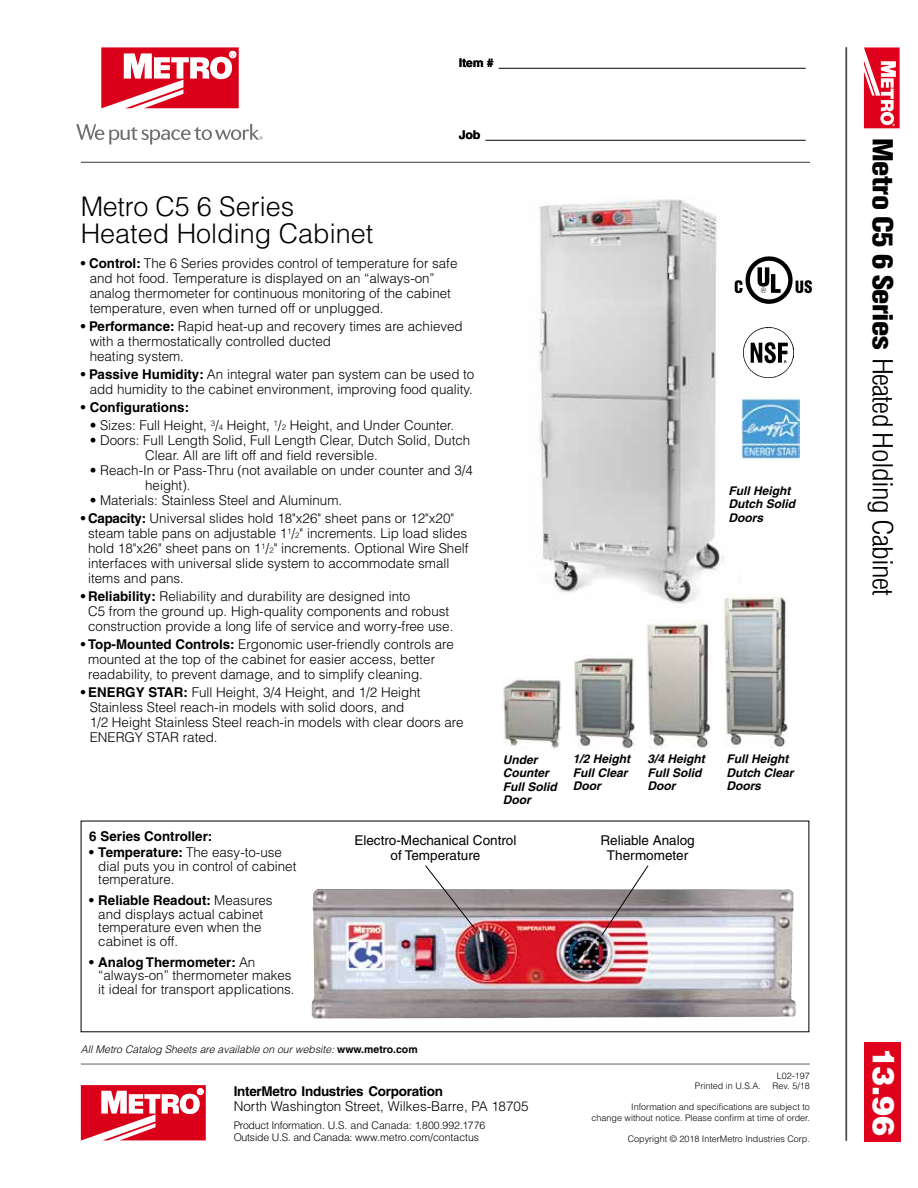
<style>
.page{position:relative;width:918px;height:1188px;background:#fff}
.page>*{position:absolute;margin:0;border:0;box-sizing:border-box;transform-origin:0 0}
.t1{font:900 30px "Helvetica";color:#fff}
.t2{font:300 27px/27px "Helvetica";color:#000}
.t3{font:300 condensed 27px "Helvetica";letter-spacing:-.02em;color:#000;scale:1.13 1}
.t4{font:300 13.5px/15px "Helvetica";color:#000}
.t5{font:13.5px/15px "Helvetica";color:#000;text-align:center}
.t6{font:700 13.5px "Helvetica";color:#000}
.t7{font:700 13.5px "Helvetica";letter-spacing:-.02em;color:#000}
.t8{font:italic 700 12px/13.5px "Helvetica";color:#000}
.t9{font:700 12px "Helvetica";color:#000}
.t10{font:300 10.5px/12px "Helvetica";letter-spacing:-.02em;color:#000}
.t11{font:italic 300 10.5px "Helvetica";color:#000}
.t12{font:300 9px/10.5px "Helvetica";color:#000;text-align:right}
.s1{font-weight:700}
.s2{font-size:7.8px}
.s3{font-weight:700;font-style:normal}
.s4{font-weight:900}
</style>
<div class="page">
<hr style="left:81px;top:162px;width:729px;height:1px;background:#6e6e6e">
<hr style="left:846px;top:47px;width:1px;height:1094px;background:#6e6e6e">
<svg style="left:101px;top:47px;width:138px;height:61px"></svg>
<svg style="left:76px;top:124px;width:187px;height:20px"></svg>
<svg style="left:81px;top:1085px;width:125px;height:55px"></svg>
<hr style="left:81px;top:1064px;width:729px;height:1px;background:#606060">
<div style="left:864px;top:1042px;width:37px;height:100px;background:#df001b"></div>
<svg style="left:864px;top:47px;width:36px;height:81px"></svg>
<img style="left:538px;top:199px;width:197px;height:406px">
<img style="left:726px;top:244px;width:86px;height:65px">
<img style="left:744px;top:327px;width:50px;height:50px">
<img style="left:741px;top:399px;width:59px;height:60px">
<img style="left:312px;top:889px;width:484px;height:130px">
<img style="left:646px;top:619px;width:65px;height:129px">
<img style="left:574px;top:656px;width:61px;height:93px">
<img style="left:503px;top:679px;width:58px;height:70px">
<img style="left:722px;top:595px;width:66px;height:152px">
<svg style="left:425px;top:865px;width:52px;height:66px"></svg>
<svg style="left:601px;top:865px;width:48px;height:71px"></svg>
<p class="t9" style="left:459px;top:55px;width:348px">Item # ______________________________________________</p>
<p class="t9" style="left:459px;top:127px;width:348px">Job ________________________________________________</p>
<h2 class="t2" style="left:81px;top:192px;width:294px">Metro C5 6 Series<br>Heated Holding Cabinet</h2>
<p class="t4" style="left:90px;top:256px;width:369px;text-indent:-9px"><span class="s1">• Control:</span> The 6 Series provides control of temperature for safe and hot food. Temperature is displayed on an “always-on” analog thermometer for continuous monitoring of the cabinet temperature, even when turned off or unplugged.</p>
<p class="t4" style="left:90px;top:319px;width:375px;text-indent:-9px"><span class="s1">• Performance:</span> Rapid heat-up and recovery times are achieved with a thermostatically controlled ducted<br>heating system.</p>
<p class="t4" style="left:81px;top:366px;width:395px;text-align:center"><span class="s1">• Passive Humidity:</span> An integral water pan system can be used to add humidity to the cabinet environment, improving food quality.</p>
<p class="t6" style="left:81px;top:399px;width:110px">• Configurations:</p>
<p class="t4" style="left:90px;top:418px;width:366px">• Sizes: Full Height, <sup>3</sup>/<span class="s2">4</span> Height, <sup>1</sup>/<span class="s2">2</span> Height, and Under Counter.</p>
<p class="t4" style="left:145px;top:433px;width:327px;text-indent:-56px">• Doors: Full Length Solid, Full Length Clear, Dutch Solid, Dutch<br>Clear. All are lift off and field reversible.</p>
<p class="t4" style="left:145px;top:463px;width:329px;text-indent:-56px">• Reach-In or Pass-Thru (not available on under counter and 3/4 height).</p>
<p class="t4" style="left:90px;top:493px;width:254px">• Materials: Stainless Steel and Aluminum.</p>
<p class="t4" style="left:88px;top:510px;width:382px;text-indent:-7px"><span class="s1">• Capacity:</span> Universal slides hold 18"x26" sheet pans or 12"x20" steam table pans on adjustable 1<sup>1</sup>/<span class="s2">2</span>" increments. Lip load slides hold 18"x26" sheet pans on 1<sup>1</sup>/<span class="s2">2</span>" increments. Optional Wire Shelf interfaces with universal slide system to accommodate small items and pans.</p>
<p class="t4" style="left:88px;top:589px;width:367px;text-indent:-7px"><span class="s1">• Reliability:</span> Reliability and durability are designed into<br>C5 from the ground up. High-quality components and robust construction provide a long life of service and worry-free use.</p>
<p class="t4" style="left:88px;top:636px;width:367px;text-indent:-7px"><span class="s1">• Top-Mounted Controls:</span> Ergonomic user-friendly controls are mounted at the top of the cabinet for easier access, better readability, to prevent damage, and to simplify cleaning.</p>
<p class="t4" style="left:90px;top:684px;width:375px;text-indent:-9px"><span class="s1">• Energy Star:</span> Full Height, 3/4 Height, and 1/2 Height Stainless Steel reach-in models with solid doors, and<br>1/2 Height Stainless Steel reach-in models with clear doors are ENERGY STAR rated.</p>
<p class="t8" style="left:729px;top:483px;width:68px">Full Height<br>Dutch Solid<br>Doors</p>
<p class="t6" style="left:89px;top:828px;width:125px">6 Series Controller:</p>
<p class="t4" style="left:98px;top:845px;width:200px;line-height:13.5px;text-indent:-9px"><span class="s1">• Temperature:</span> The easy-to-use dial puts you in control of cabinet temperature.</p>
<p class="t4" style="left:98px;top:893px;width:176px;line-height:13.5px;text-indent:-9px"><span class="s1">• Reliable Readout:</span> Measures and displays actual cabinet temperature even when the cabinet is off.</p>
<p class="t4" style="left:98px;top:955px;width:198px;line-height:13.5px;text-indent:-9px"><span class="s1">• Analog Thermometer:</span> An “always-on” thermometer makes it ideal for transport applications.</p>
<p class="t8" style="left:503px;top:753px;width:56px">Under<br>Counter<br>Full Solid<br>Door</p>
<p class="t8" style="left:573px;top:752px;width:59px">1/2 Height<br>Full Clear<br>Door</p>
<p class="t8" style="left:648px;top:752px;width:59px">3/4 Height<br>Full Solid<br>Door</p>
<p class="t8" style="left:726px;top:752px;width:69px">Full Height<br>Dutch Clear<br>Doors</p>
<p class="t5" style="left:354px;top:833px;width:164px">Electro-Mechanical Control of Temperature</p>
<p class="t5" style="left:600px;top:833px;width:96px">Reliable Analog<br>Thermometer</p>
<p class="t11" style="left:81px;top:1043px;width:338px">All Metro Catalog Sheets are available on our website: <span class="s3">www.metro.com</span></p>
<p class="t7" style="left:234px;top:1083px;width:211px">InterMetro Industries Corporation</p>
<p class="t4" style="left:234px;top:1099px;width:296px">North Washington Street, Wilkes-Barre, PA 18705</p>
<p class="t10" style="left:234px;top:1119px;width:253px">Product Information. U.S. and Canada: 1.800.992.1776<br>Outside U.S. and Canada: www.metro.com/contactus</p>
<p class="t12" style="left:777px;top:1070px;width:35px">L02-197</p>
<p class="t12" style="left:695px;top:1081px;width:68px">Printed in U.S.A.</p>
<p class="t12" style="left:772px;top:1081px;width:39px">Rev. 5/18</p>
<p class="t12" style="left:592px;top:1102px;width:220px">Information and specifications are subject to<br>change without notice. Please confirm at time of order.</p>
<p class="t12" style="left:628px;top:1133px;width:184px">Copyright © 2018 InterMetro Industries Corp.</p>
<h2 class="t3" style="left:898px;top:138px;width:406px;rotate:90deg"><span class="s4">Metro C5 6 Series</span> Heated Holding Cabinet</h2>
<h1 class="t1" style="left:903px;top:1048px;width:89px;rotate:90deg">13.96</h1>
</div>
